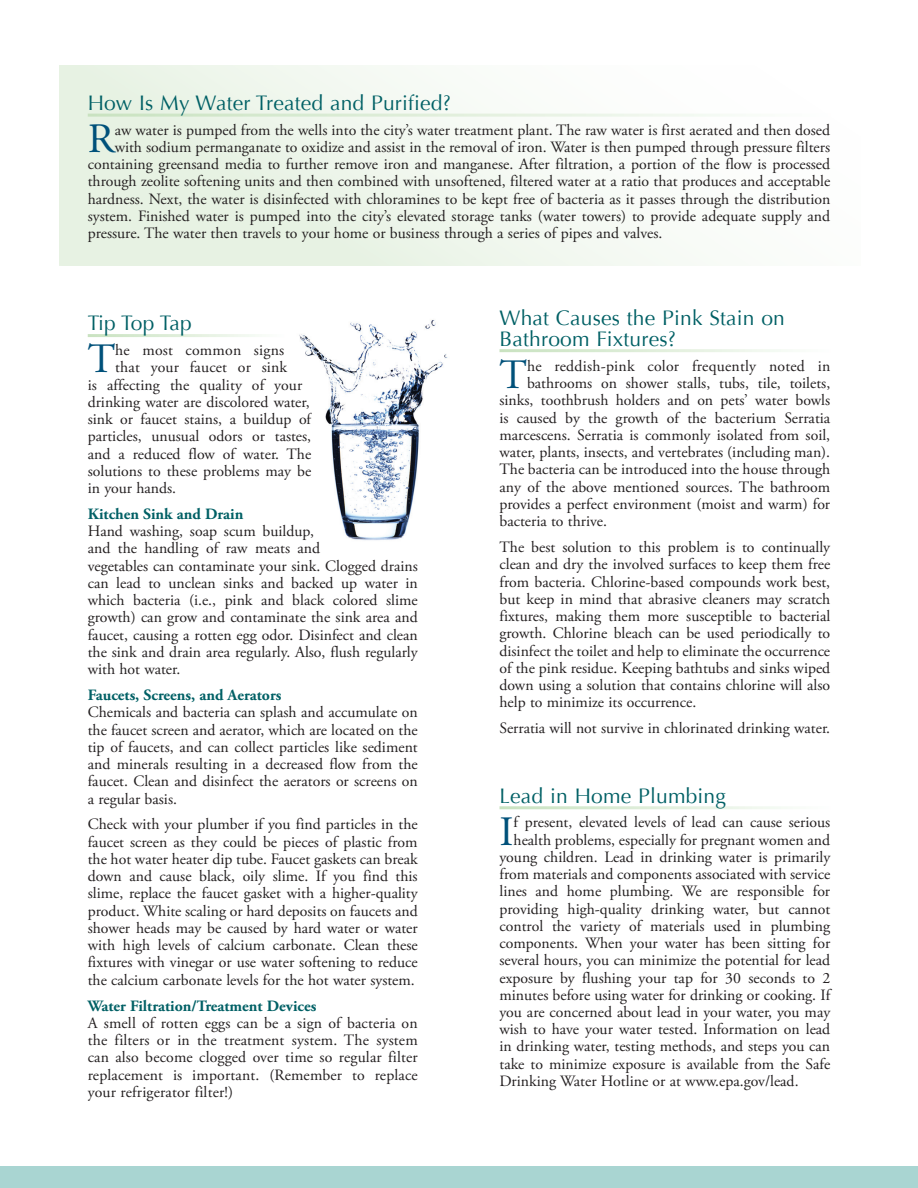
<style>
.page{position:relative;width:918px;height:1188px;background:#fff}
.page>*{position:absolute;margin:0;border:0;box-sizing:border-box;transform-origin:0 0}
.t1{font:41.7px "Adobe Garamond Pro";color:#00517a}
.t2{font:21px/21px "Optima";letter-spacing:.01em;color:#006065}
.t3{font:21px "Optima";letter-spacing:-.025em;color:#006065}
.t4{font:15.75px/17.2px "Adobe Garamond Pro";color:#231f20}
.s1{font-weight:700;color:#006065}
</style>
<div class="page">
<div style="left:0;top:1166px;width:918px;height:22px;background:#a9d5d2"></div>
<div style="left:59px;top:65px;width:802px;height:201px;background:linear-gradient(to right,#e5f1e0,#fff)"></div>
<hr style="left:88px;top:114px;width:742px;height:3px;background:#fff">
<img style="left:299px;top:320px;width:149px;height:220px">
<p class="t2" style="left:88px;top:93px;width:365px">How Is My Water Treated and Purified?</p>
<p class="t1" style="left:88px;top:114px;width:28px">R</p>
<p class="t4" style="left:115px;top:122px;width:717px">aw water is pumped from the wells into the city’s water treatment plant. The raw water is first aerated and then dosed</p>
<p class="t4" style="left:115px;top:139px;width:717px">with sodium permanganate to oxidize and assist in the removal of iron. Water is then pumped through pressure filters</p>
<p class="t4" style="left:88px;top:156px;width:744px">containing greensand media to further remove iron and manganese. After filtration, a portion of the flow is processed</p>
<p class="t4" style="left:88px;top:173px;width:744px">through zeolite softening units and then combined with unsoftened, filtered water at a ratio that produces and acceptable</p>
<p class="t4" style="left:88px;top:191px;width:744px">hardness. Next, the water is disinfected with chloramines to be kept free of bacteria as it passes through the distribution</p>
<p class="t4" style="left:88px;top:208px;width:744px">system. Finished water is pumped into the city’s elevated storage tanks (water towers) to provide adequate supply and</p>
<p class="t4" style="left:88px;top:225px;width:576px">pressure. The water then travels to your home or business through a series of pipes and valves.</p>
<p class="t3" style="left:88px;top:311px;width:106px">Tip Top Tap</p>
<p class="t1" style="left:88px;top:334px;width:29px">T</p>
<p class="t4" style="left:115px;top:342px;width:170px">he most common signs</p>
<p class="t4" style="left:115px;top:359px;width:173px">that your faucet or sink</p>
<p class="t4" style="left:88px;top:377px;width:216px">is affecting the quality of your</p>
<p class="t4" style="left:88px;top:394px;width:223px">drinking water are discolored water,</p>
<p class="t4" style="left:88px;top:411px;width:225px">sink or faucet stains, a buildup of</p>
<p class="t4" style="left:88px;top:428px;width:225px">particles, unusual odors or tastes,</p>
<p class="t4" style="left:88px;top:446px;width:225px">and a reduced flow of water. The</p>
<p class="t4" style="left:88px;top:463px;width:225px">solutions to these problems may be</p>
<p class="t4" style="left:88px;top:480px;width:90px">in your hands.</p>
<p class="t4" style="left:88px;top:506px;width:332px"><span class="s1">Kitchen Sink and Drain<br></span>Hand washing, soap scum buildup,<br>and the handling of raw meats and<br>vegetables can contaminate your sink. Clogged drains can lead to unclean sinks and backed up water in which bacteria (i.e., pink and black colored slime growth) can grow and contaminate the sink area and faucet, causing a rotten egg odor. Disinfect and clean the sink and drain area regularly. Also, flush regularly with hot water.</p>
<p class="t4" style="left:88px;top:687px;width:332px"><span class="s1">Faucets, Screens, and Aerators<br></span>Chemicals and bacteria can splash and accumulate on the faucet screen and aerator, which are located on the tip of faucets, and can collect particles like sediment and minerals resulting in a decreased flow from the faucet. Clean and disinfect the aerators or screens on a regular basis.</p>
<p class="t4" style="left:88px;top:816px;width:332px;text-align:justify">Check with your plumber if you find particles in the faucet screen as they could be pieces of plastic from the hot water heater dip tube. Faucet gaskets can break down and cause black, oily slime. If you find this slime, replace the faucet gasket with a higher-quality product. White scaling or hard deposits on faucets and shower heads may be caused by hard water or water with high levels of calcium carbonate. Clean these fixtures with vinegar or use water softening to reduce the calcium carbonate levels for the hot water system.</p>
<p class="t4" style="left:88px;top:997px;width:332px"><span class="s1">Water Filtration/Treatment Devices<br></span>A smell of rotten eggs can be a sign of bacteria on the filters or in the treatment system. The system can also become clogged over time so regular filter replacement is important. (Remember to replace your refrigerator filter!)</p>
<p class="t2" style="left:500px;top:308px;width:287px">What Causes the Pink Stain on<br>Bathroom Fixtures?</p>
<p class="t1" style="left:500px;top:350px;width:29px">T</p>
<p class="t4" style="left:527px;top:358px;width:305px">he reddish-pink color frequently noted in</p>
<p class="t4" style="left:527px;top:375px;width:305px">bathrooms on shower stalls, tubs, tile, toilets,</p>
<p class="t4" style="left:500px;top:392px;width:332px">sinks, toothbrush holders and on pets’ water bowls</p>
<p class="t4" style="left:500px;top:410px;width:332px">is caused by the growth of the bacterium Serratia</p>
<p class="t4" style="left:500px;top:427px;width:332px">marcescens. Serratia is commonly isolated from soil,</p>
<p class="t4" style="left:500px;top:444px;width:332px">water, plants, insects, and vertebrates (including man).</p>
<p class="t4" style="left:500px;top:461px;width:332px">The bacteria can be introduced into the house through</p>
<p class="t4" style="left:500px;top:479px;width:332px">any of the above mentioned sources. The bathroom</p>
<p class="t4" style="left:500px;top:496px;width:332px">provides a perfect environment (moist and warm) for</p>
<p class="t4" style="left:500px;top:513px;width:109px">bacteria to thrive.</p>
<p class="t4" style="left:500px;top:539px;width:332px;text-align:justify">The best solution to this problem is to continually clean and dry the involved surfaces to keep them free from bacteria. Chlorine-based compounds work best, but keep in mind that abrasive cleaners may scratch fixtures, making them more susceptible to bacterial growth. Chlorine bleach can be used periodically to disinfect the toilet and help to eliminate the occurrence of the pink residue. Keeping bathtubs and sinks wiped down using a solution that contains chlorine will also help to minimize its occurrence.</p>
<p class="t4" style="left:500px;top:720px;width:332px">Serratia will not survive in chlorinated drinking water.</p>
<p class="t2" style="left:500px;top:785px;width:228px">Lead in Home Plumbing</p>
<p class="t1" style="left:500px;top:806px;width:16px">I</p>
<p class="t4" style="left:514px;top:814px;width:318px">f present, elevated levels of lead can cause serious</p>
<p class="t4" style="left:514px;top:831px;width:318px">health problems, especially for pregnant women and</p>
<p class="t4" style="left:500px;top:849px;width:332px">young children. Lead in drinking water is primarily</p>
<p class="t4" style="left:500px;top:866px;width:332px">from materials and components associated with service</p>
<p class="t4" style="left:500px;top:883px;width:332px">lines and home plumbing. We are responsible for</p>
<p class="t4" style="left:500px;top:900px;width:332px">providing high-quality drinking water, but cannot</p>
<p class="t4" style="left:500px;top:918px;width:332px">control the variety of materials used in plumbing</p>
<p class="t4" style="left:500px;top:935px;width:332px">components. When your water has been sitting for</p>
<p class="t4" style="left:500px;top:952px;width:332px">several hours, you can minimize the potential for lead</p>
<p class="t4" style="left:500px;top:969px;width:332px">exposure by flushing your tap for 30 seconds to 2</p>
<p class="t4" style="left:500px;top:987px;width:332px">minutes before using water for drinking or cooking. If</p>
<p class="t4" style="left:500px;top:1004px;width:332px">you are concerned about lead in your water, you may</p>
<p class="t4" style="left:500px;top:1021px;width:332px">wish to have your water tested. Information on lead</p>
<p class="t4" style="left:500px;top:1038px;width:332px">in drinking water, testing methods, and steps you can</p>
<p class="t4" style="left:500px;top:1056px;width:332px">take to minimize exposure is available from the Safe</p>
<p class="t4" style="left:500px;top:1073px;width:301px">Drinking Water Hotline or at www.epa.gov/lead.</p>
</div>
